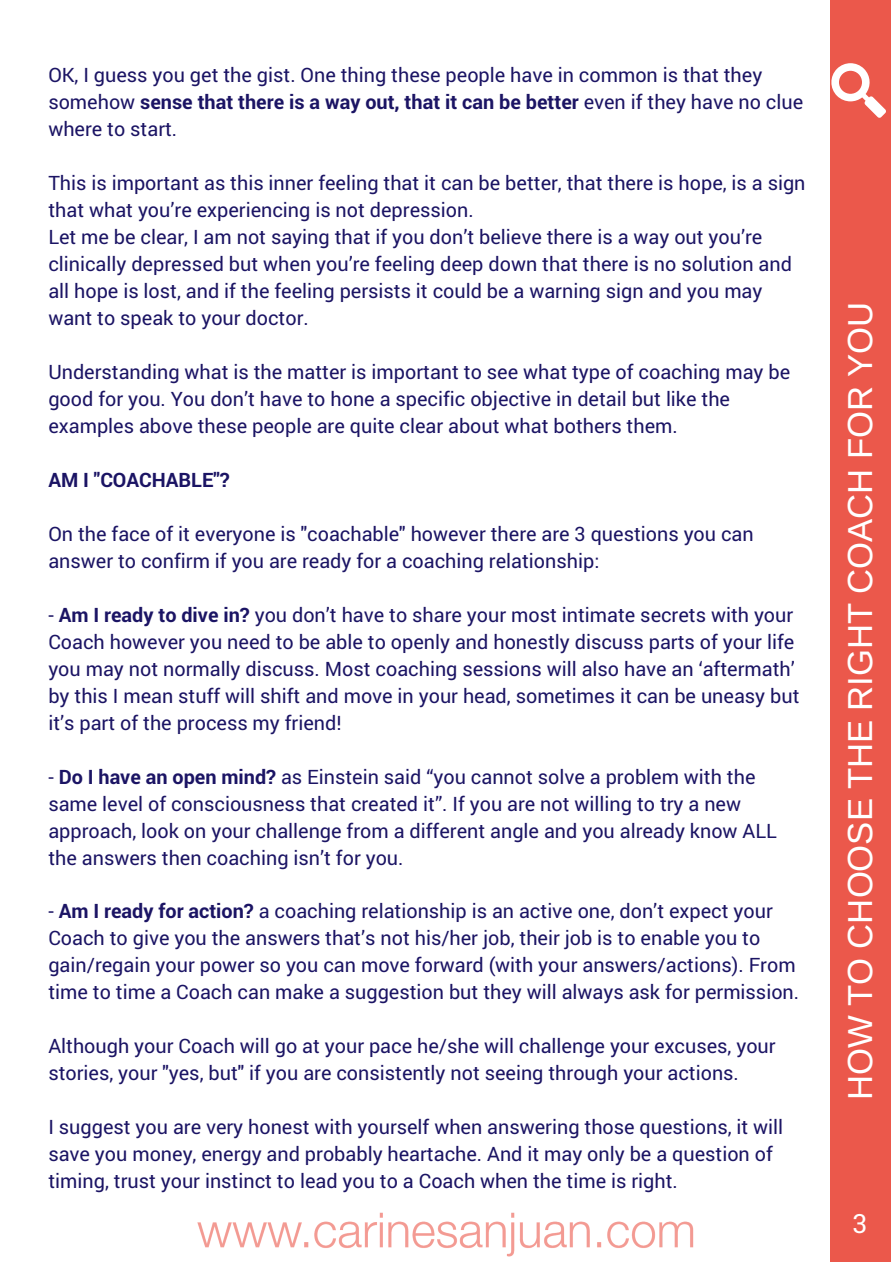
<style>
.page{position:relative;width:893px;height:1263px;background:#fff}
.page>*{position:absolute;margin:0;border:0;box-sizing:border-box;transform-origin:0 0}
.t1{font:34.65px "Liberation Sans";color:#fff}
.t2{font:26.4px "Roboto";color:#fff}
.t3{font:19.8px/27px "Roboto";color:#1b1464}
.t4{font:700 19.8px "Roboto";color:#1b1464}
.s1{font-weight:700}
</style>
<div class="page">
<div style="left:830px;top:0;width:60px;height:1262px;background:#eb584b"></div>
<img style="left:198px;top:1212px;width:496px;height:45px">
<svg style="left:831px;top:63px;width:55px;height:55px"></svg>
<p class="t3" style="left:48px;top:61px;width:756px">OK, I guess you get the gist. One thing these people have in common is that they somehow <span class="s1">sense that there is a way out, that it can be better</span> even if they have no clue where to start.</p>
<p class="t3" style="left:48px;top:169px;width:758px">This is important as this inner feeling that it can be better, that there is hope, is a sign that what you’re experiencing is not depression.<br>Let me be clear, I am not saying that if you don’t believe there is a way out you’re clinically depressed but when you’re feeling deep down that there is no solution and all hope is lost, and if the feeling persists it could be a warning sign and you may want to speak to your doctor.</p>
<p class="t3" style="left:48px;top:358px;width:743px">Understanding what is the matter is important to see what type of coaching may be good for you. You don’t have to hone a specific objective in detail but like the examples above these people are quite clear about what bothers them.</p>
<p class="t4" style="left:48px;top:466px;width:183px">AM I "COACHABLE"?</p>
<p class="t3" style="left:48px;top:519px;width:707px">On the face of it everyone is "coachable" however there are 3 questions you can answer to confirm if you are ready for a coaching relationship:</p>
<p class="t3" style="left:48px;top:600px;width:752px">- <span class="s1">Am I ready to dive in?</span> you don’t have to share your most intimate secrets with your Coach however you need to be able to openly and honestly discuss parts of your life you may not normally discuss. Most coaching sessions will also have an ‘aftermath’ by this I mean stuff will shift and move in your head, sometimes it can be uneasy but it’s part of the process my friend!</p>
<p class="t3" style="left:48px;top:762px;width:730px">- <span class="s1">Do I have an open mind?</span> as Einstein said “you cannot solve a problem with the same level of consciousness that created it”. If you are not willing to try a new approach, look on your challenge from a different angle and you already know ALL the answers then coaching isn’t for you.</p>
<p class="t3" style="left:48px;top:897px;width:752px">- <span class="s1">Am I ready for action?</span> a coaching relationship is an active one, don’t expect your Coach to give you the answers that’s not his/her job, their job is to enable you to gain/regain your power so you can move forward (with your answers/actions). From time to time a Coach can make a suggestion but they will always ask for permission.</p>
<p class="t3" style="left:48px;top:1032px;width:728px">Although your Coach will go at your pace he/she will challenge your excuses, your stories, your "yes, but" if you are consistently not seeing through your actions.</p>
<p class="t3" style="left:48px;top:1113px;width:736px">I suggest you are very honest with yourself when answering those questions, it will save you money, energy and probably heartache. And it may only be a question of timing, trust your instinct to lead you to a Coach when the time is right.</p>
<h1 class="t1" style="left:840px;top:1100px;width:799px;rotate:-90deg">HOW TO CHOOSE THE RIGHT COACH FOR YOU</h1>
<h2 class="t2" style="left:852px;top:1205px;width:16px">3</h2>
</div>
